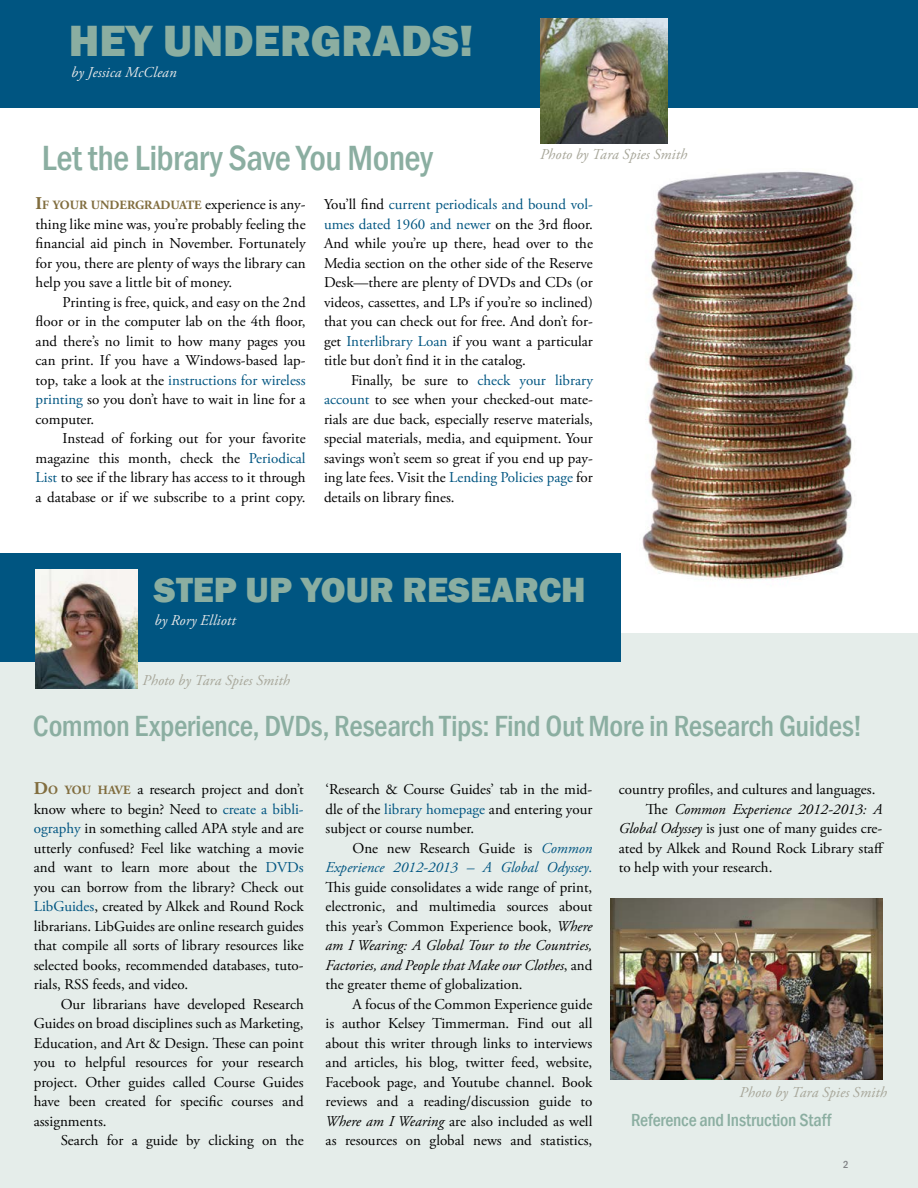
<style>
.page{position:relative;width:918px;height:1188px;background:#fff}
.page>*{position:absolute;margin:0;border:0;box-sizing:border-box;transform-origin:0 0}
.section_header{font:800 45px "Franklin Gothic";color:#8baea1}
.call_out_copy{font:500 condensed 36px "Franklin Gothic";letter-spacing:-.015em;color:#8baea1}
.section_header-2{font:800 36px "Franklin Gothic";color:#8baea1}
.call_out_copy-2{font:500 condensed 30px "Franklin Gothic";letter-spacing:-.01em;color:#8baea1}
.call_out_copy-3{font:500 condensed 18px "Franklin Gothic";letter-spacing:-.005em;color:#8baea1}
.body_text{font:15px/19.5px "Adobe Garamond Pro";color:#000;text-align:justify}
.body_text_1st_paragr{font:15px/19.5px "Adobe Garamond Pro";color:#000;text-align:justify}
.byline{font:italic 15px "Adobe Garamond Pro";letter-spacing:.005em;color:#a7a699}
.byline-2{font:italic 15px "Adobe Garamond Pro";letter-spacing:.005em;color:#e6e7e8}
.section_header-3{font:italic 15px "Adobe Garamond Pro";letter-spacing:.01em;color:#e6e7e8}
.body_text_1st_paragr-2{font:700 12.6px "Adobe Garamond Pro";color:#816d3e}
.t1{font:500 condensed 10.5px "Franklin Gothic";color:#808285}
.s1{font-size:18px}
.s2{font-weight:400;font-size:15px;color:#000}
.s3{color:#005581}
.s4{font-weight:700;font-size:18px;color:#816d3e}
.s5{font-weight:700;font-size:12.6px;color:#816d3e}
.s6{font-style:italic;color:#005581}
.s7{font-style:italic}
</style>
<div class="page">
<div style="left:0;top:0;width:918px;height:108px;background:#005581"></div>
<img style="left:540px;top:18px;width:127px;height:126px">
<div style="left:0;top:633px;width:918px;height:555px;background:#e5edea"></div>
<div style="left:0;top:553px;width:621px;height:109px;background:#005581"></div>
<img style="left:36px;top:569px;width:101px;height:119px">
<img style="left:642px;top:171px;width:213px;height:409px">
<img style="left:610px;top:899px;width:272px;height:181px">
<p class="section_header" style="left:69px;top:12px;width:406px">HEY UNDERGRADS!</p>
<p class="byline-2" style="left:71px;top:64px;width:107px">by Jessica McClean</p>
<h4 class="call_out_copy" style="left:42px;top:135px;width:393px">Let the Library Save You Money</h4>
<p class="byline" style="left:540px;top:145px;width:149px">Photo by Tara Spies Smith</p>
<p class="body_text_1st_paragr-2" style="left:36px;top:198px;width:272px"><span class="s1">I</span>F YOUR UNDERGRADUATE <span class="s2">experience is any-</span></p>
<p class="body_text_1st_paragr" style="left:36px;top:215px;width:272px">thing like mine was, you’re probably feeling the financial aid pinch in November. Fortunately for you, there are plenty of ways the library can help you save a little bit of money.</p>
<p class="body_text" style="left:36px;top:293px;width:272px;text-indent:27px">Printing is free, quick, and easy on the 2nd floor or in the computer lab on the 4th floor, and there’s no limit to how many pages you can print. If you have a Windows-based lap&shy;top, take a look at the <span class="s3">instructions for wireless printing</span> so you don’t have to wait in line for a computer.</p>
<p class="body_text" style="left:36px;top:429px;width:272px;text-indent:27px">Instead of forking out for your favorite magazine this month, check the <span class="s3">Periodical List</span> to see if the library has access to it through a database or if we subscribe to a print copy.</p>
<p class="body_text" style="left:324px;top:195px;width:270px">You’ll find <span class="s3">current periodicals and bound vol&shy;umes dated 1960 and newer</span> on the 3rd floor.<br>And while you’re up there, head over to the Media section on the other side of the Reserve Desk—there are plenty of DVDs and CDs (or videos, cassettes, and LPs if you’re so inclined) that you can check out for free. And don’t for&shy;get <span class="s3">Interlibrary Loan</span> if you want a particular title but don’t find it in the catalog.</p>
<p class="body_text" style="left:324px;top:371px;width:270px;text-indent:27px">Finally, be sure to <span class="s3">check your library account</span> to see when your checked-out mate&shy;rials are due back, especially reserve materials, special materials, media, and equipment. Your savings won’t seem so great if you end up pay&shy;ing late fees. Visit the <span class="s3">Lending Policies page</span> for details on library fines.</p>
<p class="section_header-2" style="left:154px;top:567px;width:433px">STEP UP YOUR RESEARCH</p>
<p class="section_header-3" style="left:155px;top:611px;width:83px">by Rory Elliott</p>
<p class="byline" style="left:143px;top:672px;width:149px">Photo by Tara Spies Smith</p>
<h4 class="call_out_copy-2" style="left:33px;top:706px;width:831px">Common Experience, DVDs, Research Tips: Find Out More in Research Guides!</h4>
<p class="body_text_1st_paragr" style="left:34px;top:780px;width:272px"><span class="s4">D</span><span class="s5">O YOU HAVE</span> a research project and don’t know where to begin? Need to <span class="s3">create a bibli&shy;ography</span> in something called APA style and are utterly confused? Feel like watching a movie and want to learn more about the <span class="s3">DVDs </span>you can borrow from the library? Check out <span class="s3">LibGuides</span>, created by Alkek and Round Rock librarians. LibGuides are online research guides that compile all sorts of library resources like selected books, recommended databases, tuto&shy;rials, RSS feeds, and video.</p>
<p class="body_text" style="left:34px;top:995px;width:272px;text-indent:27px">Our librarians have developed Research Guides on broad disciplines such as Marketing, Education, and Art &amp; Design. These can point you to helpful resources for your research project. Other guides called Course Guides have been created for specific courses and assignments.</p>
<p class="body_text" style="left:61px;top:1131px;width:245px">Search for a guide by clicking on the</p>
<p class="body_text" style="left:326px;top:780px;width:268px">‘Research &amp; Course Guides’ tab in the mid&shy;dle of the <span class="s3">library homepage</span> and entering your subject or course number.</p>
<p class="body_text" style="left:326px;top:839px;width:268px;text-indent:27px">One new Research Guide is <span class="s6">Common Experience 2012-2013 – A Global Odyssey</span><span class="s3">.<br></span>This guide consolidates a wide range of print, electronic, and multimedia sources about this year’s Common Experience book, <span class="s7">Where am I Wearing: A Global Tour to the Countries, Factories, and People that Make our Clothes</span>, and the greater theme of globalization.</p>
<p class="body_text" style="left:326px;top:995px;width:268px;text-indent:27px">A focus of the Common Experience guide is author Kelsey Timmerman. Find out all about this writer through links to interviews and articles, his blog, twitter feed, website, Facebook page, and Youtube channel. Book reviews and a reading/discussion guide to <span class="s7">Where am I Wearing</span> are also included as well as resources on global news and statistics,</p>
<p class="body_text" style="left:619px;top:780px;width:258px">country profiles, and cultures and languages.</p>
<p class="body_text" style="left:619px;top:800px;width:267px;text-indent:27px">The <span class="s7">Common Experience 2012-2013: A Global Odyssey</span> is just one of many guides cre&shy;ated by Alkek and Round Rock Library staff to help with your research.</p>
<p class="byline" style="left:740px;top:1083px;width:149px">Photo by Tara Spies Smith</p>
<h4 class="call_out_copy-3" style="left:631px;top:1108px;width:202px">Reference and Instruction Staff</h4>
<p class="t1" style="left:843px;top:1158px;width:7px">2</p>
</div>
